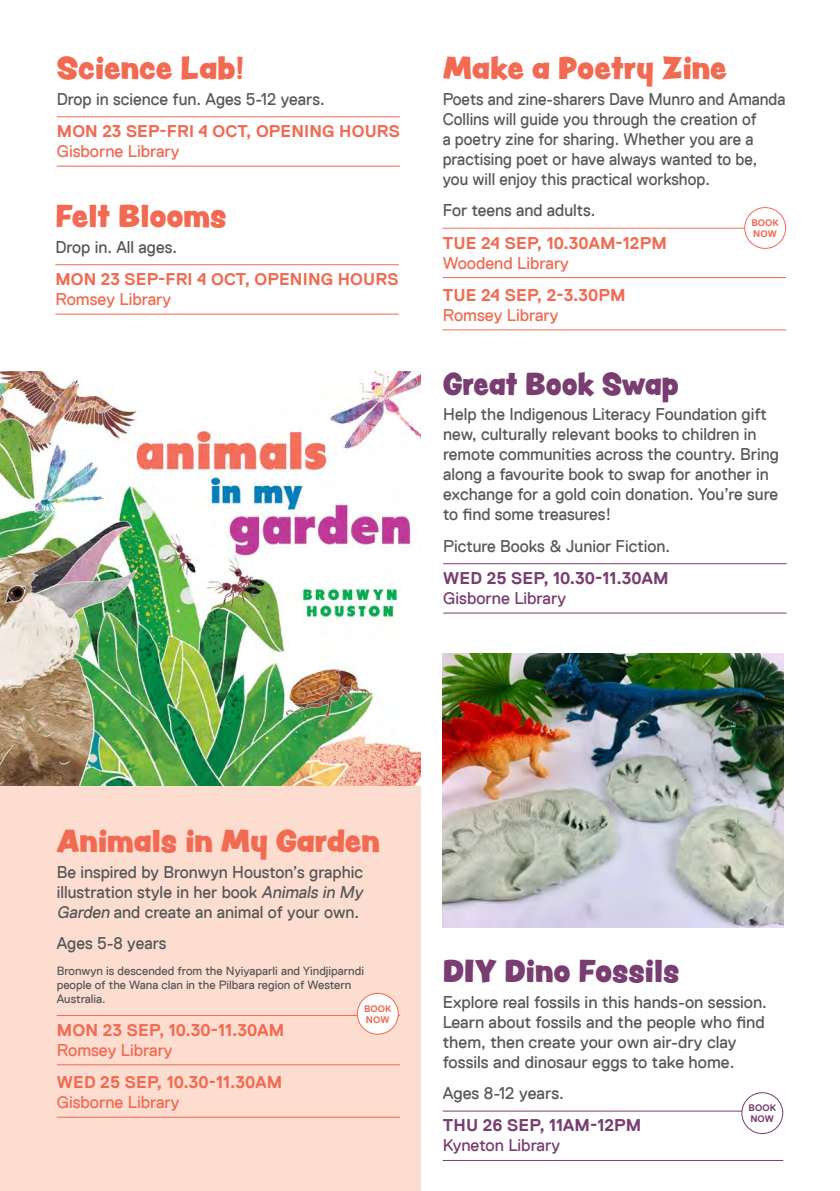
<style>
.page{position:relative;width:840px;height:1191px;background:#fff}
.page>*{position:absolute;margin:0;border:0;box-sizing:border-box;transform-origin:0 0}
.Event_info_2nd_para{font:28px "Peachy Keen JF";color:#f26a51}
.Event_info_2nd_para-2{font:28px "Peachy Keen JF";color:#793d71}
.Event_info_2nd_para-3{font:28px "Peachy Keen JF";color:#793d71;scale:.93 1}
.Event_info_2nd_para-4{font:17px/20px "Replica";color:#57585a}
.Event_first_date{font:700 17px/20px "Replica";letter-spacing:.01em;color:#f26a51}
.Event_info_2nd_para-5{font:17px/20px "Replica";color:#57585a;scale:.95 1}
.Event_first_date-2{font:700 17px/20px "Replica";letter-spacing:.005em;color:#793d71}
.Event_info_2nd_para-6{font:12px/14.4px "Replica";color:#57585a}
.Book_Now{font:700 9.6px/10.8px "Replica";letter-spacing:.01em;color:#f26a51}
.Book_Now-2{font:700 9.6px/10.8px "Replica";letter-spacing:.01em;color:#793d71}
.s1{font-weight:400}
.s2{font-style:italic}
</style>
<div class="page">
<div style="left:0;top:461px;width:420px;height:730px;background:#fdddd0"></div>
<hr style="left:55px;top:264px;width:343px;height:1px;background:#f26a51">
<hr style="left:55px;top:313px;width:343px;height:1px;background:#f26a51">
<hr style="left:443px;top:563px;width:343px;height:1px;background:#793d71">
<hr style="left:443px;top:612px;width:343px;height:1px;background:#793d71">
<hr style="left:442px;top:228px;width:343px;height:1px;background:#f26a51">
<hr style="left:442px;top:277px;width:343px;height:1px;background:#f26a51">
<hr style="left:442px;top:329px;width:343px;height:1px;background:#f26a51">
<hr style="left:57px;top:116px;width:343px;height:1px;background:#f26a51">
<hr style="left:57px;top:166px;width:343px;height:1px;background:#f26a51">
<hr style="left:57px;top:1015px;width:343px;height:1px;background:#f26a51">
<hr style="left:57px;top:1064px;width:343px;height:1px;background:#f26a51">
<hr style="left:57px;top:1116px;width:343px;height:1px;background:#f26a51">
<hr style="left:442px;top:1110px;width:340px;height:1px;background:#793d71">
<hr style="left:442px;top:1160px;width:340px;height:1px;background:#793d71">
<img style="left:0;top:371px;width:420px;height:415px">
<div style="left:744px;top:208px;width:41px;height:40px;background:#fff;border-radius:50%"></div>
<div style="left:743px;top:207px;width:42px;height:42px;border:1px solid #f26a51;border-radius:50%"></div>
<div style="left:357px;top:993px;width:41px;height:41px;background:#fff;border-radius:50%"></div>
<div style="left:356px;top:993px;width:42px;height:41px;border:1px solid #f26a51;border-radius:50%"></div>
<div style="left:741px;top:1092px;width:41px;height:41px;background:#fff;border-radius:50%"></div>
<div style="left:741px;top:1092px;width:41px;height:42px;border:1px solid #793d71;border-radius:50%"></div>
<img style="left:442px;top:653px;width:340px;height:274px">
<p class="Event_info_2nd_para" style="left:57px;top:47px;width:188px">Science Lab!</p>
<p class="Event_info_2nd_para-4" style="left:57px;top:89px;width:269px">Drop in science fun. Ages 5-12 years.</p>
<p class="Event_first_date" style="left:57px;top:121px;width:344px">MON 23 SEP-FRI 4 OCT, OPENING HOURS<br><span class="s1">Gisborne Library</span></p>
<p class="Event_info_2nd_para" style="left:55px;top:195px;width:172px">Felt Blooms</p>
<p class="Event_info_2nd_para-4" style="left:55px;top:237px;width:123px">Drop in. All ages.</p>
<p class="Event_first_date" style="left:55px;top:269px;width:344px">MON 23 SEP-FRI 4 OCT, OPENING HOURS<br><span class="s1">Romsey Library</span></p>
<p class="Event_info_2nd_para" style="left:442px;top:47px;width:285px">Make a Poetry Zine</p>
<p class="Event_info_2nd_para-5" style="left:442px;top:89px;width:362px">Poets and zine-sharers Dave Munro and Amanda Collins will guide you through the creation of<br>a poetry zine for sharing. Whether you are a practising poet or have always wanted to be, you will enjoy this practical workshop.</p>
<p class="Event_info_2nd_para-4" style="left:442px;top:200px;width:154px">For teens and adults.</p>
<p class="Event_first_date" style="left:442px;top:233px;width:225px">TUE 24 SEP, 10.30AM-12PM<br><span class="s1">Woodend Library</span></p>
<p class="Event_first_date" style="left:442px;top:285px;width:184px">TUE 24 SEP, 2-3.30PM<br><span class="s1">Romsey Library</span></p>
<p class="Book_Now" style="left:751px;top:218px;width:29px">BOOK<br>NOW</p>
<p class="Event_info_2nd_para-3" style="left:443px;top:362px;width:255px">Great Book Swap</p>
<p class="Event_info_2nd_para-4" style="left:443px;top:404px;width:337px">Help the Indigenous Literacy Foundation gift new, culturally relevant books to children in remote communities across the country. Bring along a favourite book to swap for another in exchange for a gold coin donation. You’re sure to find some treasures!</p>
<p class="Event_info_2nd_para-4" style="left:443px;top:536px;width:228px">Picture Books &amp; Junior Fiction.</p>
<p class="Event_first_date-2" style="left:443px;top:568px;width:227px">WED 25 SEP, 10.30-11.30AM<br><span class="s1">Gisborne Library</span></p>
<p class="Event_info_2nd_para" style="left:57px;top:819px;width:324px">Animals in My Garden</p>
<p class="Event_info_2nd_para-4" style="left:57px;top:861px;width:310px">Be inspired by Bronwyn Houston’s graphic illustration style in her book <span class="s2">Animals in My<br>Garden</span> and create an animal of your own.</p>
<p class="Event_info_2nd_para-4" style="left:57px;top:933px;width:111px">Ages 5-8 years</p>
<p class="Event_info_2nd_para-6" style="left:57px;top:963px;width:308px">Bronwyn is descended from the Nyiyaparli and Yindjiparndi people of the Wana clan in the Pilbara region of Western<br>Australia.</p>
<p class="Event_first_date" style="left:57px;top:1020px;width:229px">MON 23 SEP, 10.30-11.30AM<br><span class="s1">Romsey Library</span></p>
<p class="Event_first_date" style="left:57px;top:1072px;width:227px">WED 25 SEP, 10.30-11.30AM<br><span class="s1">Gisborne Library</span></p>
<p class="Book_Now" style="left:364px;top:1003px;width:29px">BOOK<br>NOW</p>
<p class="Event_info_2nd_para-2" style="left:442px;top:949px;width:238px">DIY Dino Fossils</p>
<p class="Event_info_2nd_para-4" style="left:442px;top:992px;width:326px">Explore real fossils in this hands-on session.<br>Learn about fossils and the people who find them, then create your own air-dry clay fossils and dinosaur eggs to take home.</p>
<p class="Event_info_2nd_para-4" style="left:442px;top:1083px;width:123px">Ages 8-12 years.</p>
<p class="Event_first_date-2" style="left:442px;top:1115px;width:200px">THU 26 SEP, 11AM-12PM<br><span class="s1">Kyneton Library</span></p>
<p class="Book_Now-2" style="left:748px;top:1102px;width:29px">BOOK<br>NOW</p>
</div>
